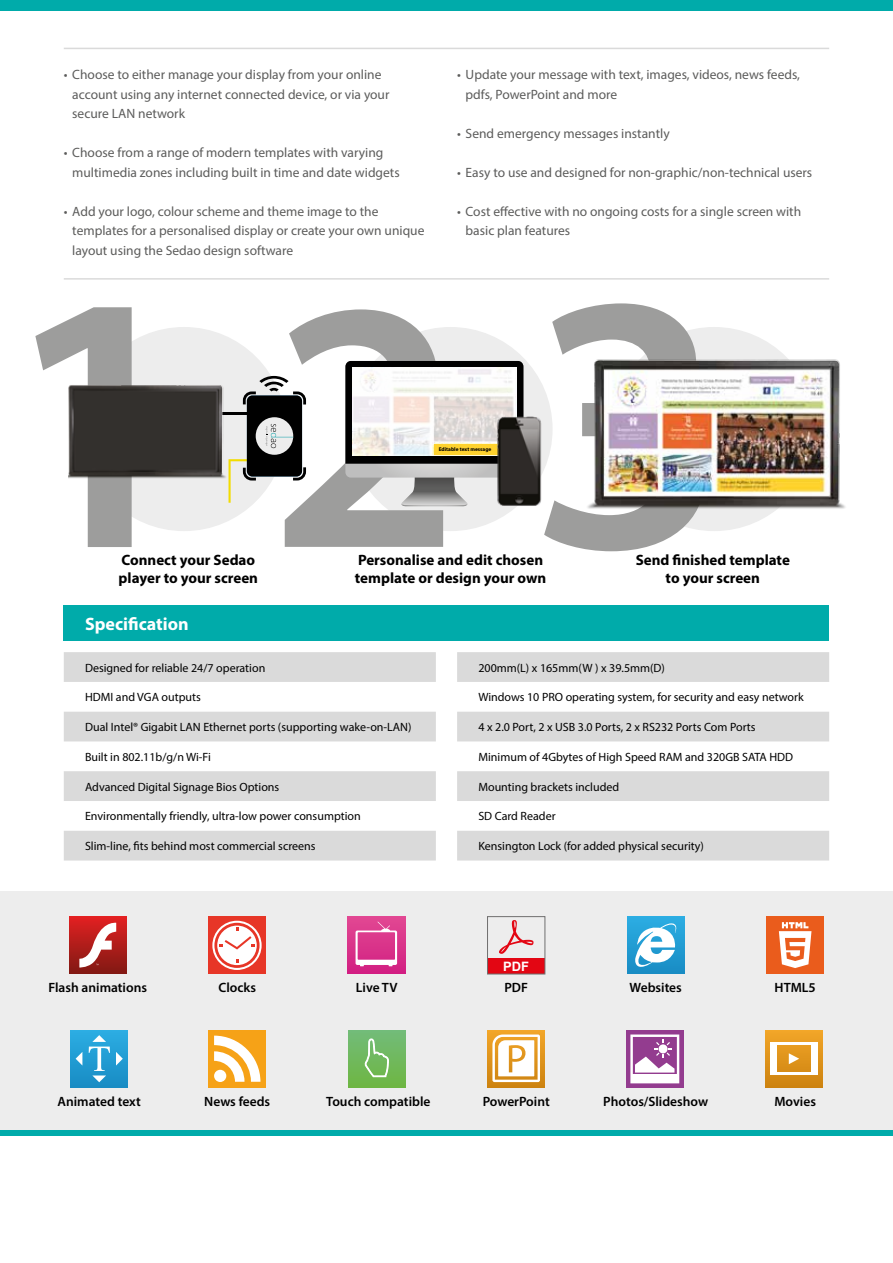
<style>
.page{position:relative;width:893px;height:1263px;background:#fff}
.page>*{position:absolute;margin:0;border:0;box-sizing:border-box;transform-origin:0 0}
.t1{font:700 18px "Myriad Pro";color:#fff}
.t2{font:700 15px/18px "Myriad Pro";color:#000}
.t3{font:13.5px/19.5px "Myriad Pro";color:#5c5c5b}
.t4{font:600 13.5px "Myriad Pro";color:#000}
.t5{font:700 12.9px "Arial";color:#fff}
.t6{font:12px "Myriad Pro";color:#000}
.t7{font:700 5.4px "Myriad Pro";color:#000}
</style>
<div class="page">
<hr style="left:64px;top:48px;width:765px;height:1px;background:#dadada">
<hr style="left:64px;top:278px;width:765px;height:2px;background:#dadada">
<div style="left:0;top:0;width:893px;height:11px;background:#00abaa"></div>
<div style="left:0;top:891px;width:893px;height:239px;background:#ededed"></div>
<div style="left:0;top:1130px;width:893px;height:5px;background:#00abaa"></div>
<svg style="left:457px;top:652px;width:372px;height:208px;fill:#dadada"></svg>
<svg style="left:64px;top:652px;width:372px;height:208px;fill:#dadada"></svg>
<div style="left:64px;top:606px;width:765px;height:35px;background:#00abaa"></div>
<div style="left:209px;top:1030px;width:57px;height:57px;background:#f6a217"></div>
<svg style="left:214px;top:1035px;width:46px;height:47px"></svg>
<svg style="left:765px;top:1030px;width:57px;height:57px;background:#e09621"></svg>
<div style="left:770px;top:1042px;width:6px;height:33px;background:#fff"></div>
<div style="left:811px;top:1042px;width:6px;height:33px;background:#fff"></div>
<hr style="left:770px;top:1042px;width:47px;height:3px;background:#fff">
<hr style="left:770px;top:1072px;width:47px;height:3px;background:#fff">
<svg style="left:789px;top:1053px;width:10px;height:11px"></svg>
<svg style="left:487px;top:1030px;width:58px;height:57px"></svg>
<svg style="left:492px;top:1034px;width:48px;height:48px;background:#f4dbb2"></svg>
<div style="left:626px;top:1030px;width:58px;height:57px;background:#933c8f"></div>
<svg style="left:630px;top:1034px;width:49px;height:49px"></svg>
<div style="left:71px;top:1030px;width:57px;height:57px;background:linear-gradient(to bottom,#2caee3,#188cc4)"></div>
<svg style="left:89px;top:1035px;width:21px;height:47px"></svg>
<svg style="left:76px;top:1052px;width:6px;height:13px"></svg>
<svg style="left:116px;top:1052px;width:7px;height:13px"></svg>
<div style="left:209px;top:916px;width:57px;height:58px;background:#e73627"></div>
<svg style="left:212px;top:921px;width:50px;height:49px"></svg>
<div style="left:766px;top:916px;width:58px;height:58px;background:#ea5c1c"></div>
<svg style="left:779px;top:922px;width:32px;height:46px"></svg>
<svg style="left:499px;top:920px;width:34px;height:34px"></svg>
<div style="left:487px;top:959px;width:58px;height:15px;background:#e30613"></div>
<div style="left:487px;top:916px;width:58px;height:58px;border:1px solid #706f6f"></div>
<div style="left:348px;top:916px;width:57px;height:58px;background:linear-gradient(to bottom,#e24892,#d22183)"></div>
<svg style="left:356px;top:921px;width:41px;height:45px;background:#e263a5"></svg>
<div style="left:627px;top:916px;width:57px;height:58px;background:linear-gradient(to bottom,#2caee3,#198cc4)"></div>
<svg style="left:635px;top:923px;width:44px;height:44px;background:#8ecde8"></svg>
<div style="left:69px;top:916px;width:57px;height:58px;background:linear-gradient(to bottom,#e32021,#821913)"></div>
<svg style="left:79px;top:922px;width:37px;height:46px;background:#cb6967"></svg>
<svg style="left:544px;top:303px;width:161px;height:248px"></svg>
<div style="left:82px;top:327px;width:204px;height:204px;background:#ededed;border-radius:50%"></div>
<svg style="left:35px;top:307px;width:97px;height:240px"></svg>
<div style="left:348px;top:327px;width:205px;height:204px;background:#ededed;border-radius:50%"></div>
<img style="left:69px;top:370px;width:160px;height:117px">
<img style="left:578px;top:337px;width:267px;height:186px">
<svg style="left:229px;top:309px;width:294px;height:238px"></svg>
<img style="left:352px;top:368px;width:165px;height:88px">
<div style="left:434px;top:444px;width:70px;height:10px;background:#fed22e"></div>
<svg style="left:353px;top:368px;width:79px;height:87px"></svg>
<svg style="left:432px;top:368px;width:82px;height:73px"></svg>
<img style="left:495px;top:416px;width:47px;height:91px">
<div style="left:348px;top:1030px;width:57px;height:57px;background:linear-gradient(to bottom,#72bc7a,#6eb643)"></div>
<svg style="left:364px;top:1038px;width:25px;height:39px"></svg>
<p class="t3" style="left:72px;top:65px;width:319px;text-indent:-9px">• Choose to either manage your display from your online account using any internet connected device, or via your secure LAN network</p>
<p class="t3" style="left:72px;top:143px;width:329px;text-indent:-9px">• Choose from a range of modern templates with varying multimedia zones including built in time and date widgets</p>
<p class="t3" style="left:72px;top:201px;width:354px;text-indent:-9px">• Add your logo, colour scheme and theme image to the templates for a personalised display or create your own unique layout using the Sedao design software</p>
<p class="t3" style="left:466px;top:65px;width:336px;text-indent:-9px">• Update your message with text, images, videos, news feeds, pdfs, PowerPoint and more</p>
<p class="t3" style="left:457px;top:123px;width:214px">• Send emergency messages instantly</p>
<p class="t3" style="left:457px;top:162px;width:357px">• Easy to use and designed for non-graphic/non-technical users</p>
<p class="t3" style="left:466px;top:201px;width:337px;text-indent:-9px">• Cost effective with no ongoing costs for a single screen with basic plan features</p>
<p class="t7" style="left:439px;top:445px;width:54px">Editable text message</p>
<p class="t2" style="left:119px;top:550px;width:141px">Connect your Sedao player to your screen</p>
<p class="t2" style="left:636px;top:550px;width:156px;text-align:center">Send finished template to your screen</p>
<p class="t2" style="left:355px;top:550px;width:193px">Personalise and edit chosen template or design your own</p>
<h1 class="t1" style="left:85px;top:612px;width:105px">Specification</h1>
<p class="t6" style="left:85px;top:660px;width:182px">Designed for reliable 24/7 operation</p>
<p class="t6" style="left:85px;top:690px;width:117px">HDMI and VGA outputs</p>
<p class="t6" style="left:85px;top:720px;width:328px">Dual Intel® Gigabit LAN Ethernet ports (supporting wake-on-LAN)</p>
<p class="t6" style="left:85px;top:749px;width:127px">Built in 802.11b/g/n Wi-Fi</p>
<p class="t6" style="left:85px;top:779px;width:196px">Advanced Digital Signage Bios Options</p>
<p class="t6" style="left:85px;top:809px;width:277px">Environmentally friendly, ultra-low power consumption</p>
<p class="t6" style="left:85px;top:839px;width:232px">Slim-line, fits behind most commercial screens</p>
<p class="t6" style="left:478px;top:660px;width:188px">200mm(L) x 165mm(W ) x 39.5mm(D)</p>
<p class="t6" style="left:478px;top:690px;width:327px">Windows 10 PRO operating system, for security and easy network</p>
<p class="t6" style="left:478px;top:720px;width:279px">4 x 2.0 Port, 2 x USB 3.0 Ports, 2 x RS232 Ports Com Ports</p>
<p class="t6" style="left:478px;top:749px;width:316px">Minimum of 4Gbytes of High Speed RAM and 320GB SATA HDD</p>
<p class="t6" style="left:478px;top:779px;width:142px">Mounting brackets included</p>
<p class="t6" style="left:478px;top:809px;width:79px">SD Card Reader</p>
<p class="t6" style="left:478px;top:839px;width:227px">Kensington Lock (for added physical security)</p>
<p class="t5" style="left:503px;top:958px;width:27px">PDF</p>
<p class="t4" style="left:49px;top:979px;width:100px">Flash animations</p>
<p class="t4" style="left:356px;top:979px;width:43px">Live TV</p>
<p class="t4" style="left:629px;top:979px;width:54px">Websites</p>
<p class="t4" style="left:218px;top:979px;width:39px">Clocks</p>
<p class="t4" style="left:504px;top:979px;width:25px">PDF</p>
<p class="t4" style="left:775px;top:979px;width:43px">HTML5</p>
<p class="t4" style="left:58px;top:1093px;width:85px">Animated text</p>
<p class="t4" style="left:204px;top:1093px;width:67px">News feeds</p>
<p class="t4" style="left:326px;top:1093px;width:106px">Touch compatible</p>
<p class="t4" style="left:483px;top:1093px;width:69px">PowerPoint</p>
<p class="t4" style="left:603px;top:1093px;width:106px">Photos/Slideshow</p>
<p class="t4" style="left:774px;top:1093px;width:43px">Movies</p>
</div>
